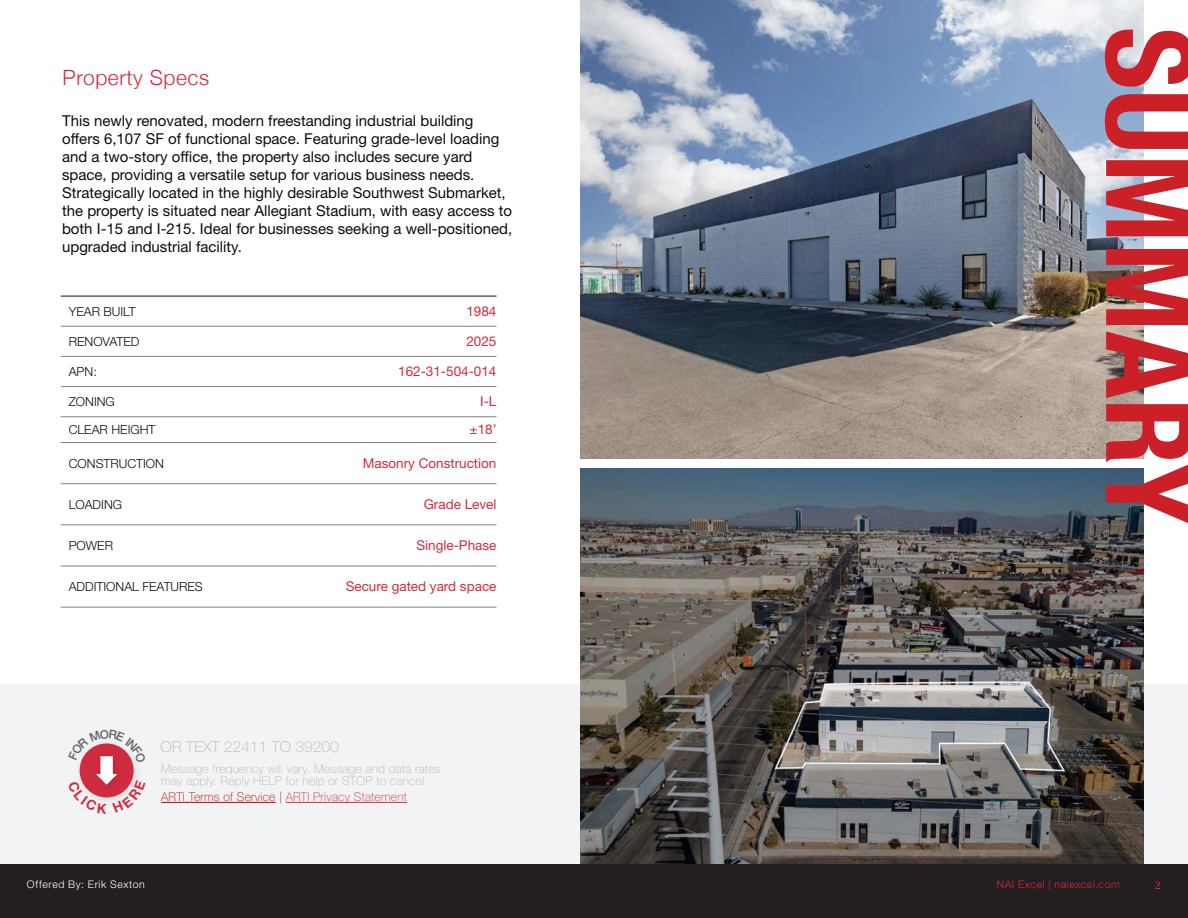
<style>
.page{position:relative;width:1188px;height:918px;background:#fff}
.page>*{position:absolute;margin:0;border:0;box-sizing:border-box;transform-origin:0 0}
.Extra_Large_Header{font:700 condensed 120px "Helvetica Neue";color:#cb2027}
.Small_Header{font:300 21px "Helvetica Neue";letter-spacing:.025em;color:#d02c40}
.Bulleted_List{font:15px/18px "Helvetica Neue LT Std";color:#110a0c}
.t1{font:100 15px "Helvetica Neue LT Std";letter-spacing:.02em;color:#b5b6b8}
.Table_Red{font:13.5px "Helvetica Neue LT Std";color:#d02c40}
.TABLE_RED_BOLD{font:13.5px "Helvetica Neue LT Std";color:#d02c40}
.Property_Summary_TABLE_BLACK{font:300 12.45px "Helvetica Neue LT Std";color:#110a0c}
.t2{font:100 12px/12px "Helvetica Neue LT Std";letter-spacing:.02em;color:#b5b6b8}
.t3{font:100 12px "Helvetica Neue LT Std";letter-spacing:.02em;color:#d02c40}
.Page_Number{font:300 10.5px "Helvetica Neue LT Std";letter-spacing:.06em;color:#d02c40}
.Phone_Number{font:300 10.5px "Helvetica Neue LT Std";letter-spacing:.06em;color:#fff}
.Phone_Number-2{font:10.5px "Centennial LT Std";color:#d02c40}
.s1{color:#bf0000}
</style>
<div class="page">
<div style="left:0;top:684px;width:1188px;height:234px;background:#f2f3f4"></div>
<img style="left:580px;top:0;width:564px;height:459px">
<img style="left:580px;top:469px;width:564px;height:396px">
<div style="left:0;top:865px;width:1188px;height:53px;background:#231f20"></div>
<hr style="left:61px;top:326px;width:152px;height:1px;background:#838283">
<hr style="left:213px;top:326px;width:283px;height:1px;background:#838283">
<hr style="left:61px;top:356px;width:152px;height:1px;background:#838283">
<hr style="left:213px;top:356px;width:283px;height:1px;background:#838283">
<hr style="left:61px;top:386px;width:152px;height:1px;background:#838283">
<hr style="left:213px;top:386px;width:283px;height:1px;background:#838283">
<hr style="left:61px;top:416px;width:152px;height:1px;background:#838283">
<hr style="left:213px;top:416px;width:283px;height:1px;background:#838283">
<hr style="left:61px;top:442px;width:152px;height:1px;background:#838283">
<hr style="left:213px;top:442px;width:283px;height:1px;background:#838283">
<hr style="left:61px;top:483px;width:152px;height:1px;background:#838283">
<hr style="left:213px;top:483px;width:283px;height:1px;background:#838283">
<hr style="left:61px;top:524px;width:152px;height:1px;background:#838283">
<hr style="left:213px;top:524px;width:283px;height:1px;background:#838283">
<hr style="left:61px;top:566px;width:152px;height:1px;background:#838283">
<hr style="left:213px;top:566px;width:283px;height:1px;background:#838283">
<hr style="left:61px;top:607px;width:152px;height:1px;background:#838283">
<hr style="left:213px;top:607px;width:283px;height:1px;background:#838283">
<hr style="left:61px;top:296px;width:152px;height:1px;background:#110a0c">
<hr style="left:213px;top:296px;width:283px;height:1px;background:#110a0c">
<hr style="left:161px;top:802px;width:115px;height:1px;background:#bf0000">
<hr style="left:286px;top:802px;width:121px;height:1px;background:#d02c40">
<svg style="left:79px;top:743px;width:57px;height:57px"></svg>
<p class="Small_Header" style="left:63px;top:60px;width:148px">Property Specs</p>
<p class="Bulleted_List" style="left:62px;top:112px;width:452px">This newly renovated, modern freestanding industrial building offers 6,107 SF of functional space. Featuring grade-level loading and a two-story office, the property also includes secure yard space, providing a versatile setup for various business needs.<br>Strategically located in the highly desirable Southwest Submarket, the property is situated near Allegiant Stadium, with easy access to both I-15 and I-215. Ideal for businesses seeking a well-positioned, upgraded industrial facility.</p>
<p class="Property_Summary_TABLE_BLACK" style="left:69px;top:304px;width:69px">YEAR BUILT</p>
<p class="TABLE_RED_BOLD" style="left:466px;top:303px;width:32px">1984</p>
<p class="Property_Summary_TABLE_BLACK" style="left:69px;top:334px;width:72px">RENOVATED</p>
<p class="TABLE_RED_BOLD" style="left:466px;top:333px;width:32px">2025</p>
<p class="Property_Summary_TABLE_BLACK" style="left:69px;top:364px;width:30px">APN:</p>
<p class="TABLE_RED_BOLD" style="left:398px;top:363px;width:100px">162-31-504-014</p>
<p class="Property_Summary_TABLE_BLACK" style="left:69px;top:394px;width:48px">ZONING</p>
<p class="Table_Red" style="left:480px;top:394px;width:18px">I-L</p>
<p class="Property_Summary_TABLE_BLACK" style="left:69px;top:422px;width:88px">CLEAR HEIGHT</p>
<p class="Table_Red" style="left:470px;top:422px;width:28px">±18’</p>
<p class="Property_Summary_TABLE_BLACK" style="left:69px;top:456px;width:97px">CONSTRUCTION</p>
<p class="Table_Red" style="left:363px;top:455px;width:135px">Masonry Construction</p>
<p class="Property_Summary_TABLE_BLACK" style="left:69px;top:497px;width:55px">LOADING</p>
<p class="Table_Red" style="left:424px;top:496px;width:74px">Grade Level</p>
<p class="Property_Summary_TABLE_BLACK" style="left:69px;top:538px;width:46px">POWER</p>
<p class="Table_Red" style="left:417px;top:537px;width:82px">Single-Phase</p>
<p class="Property_Summary_TABLE_BLACK" style="left:69px;top:579px;width:136px">ADDITIONAL FEATURES</p>
<p class="Table_Red" style="left:346px;top:579px;width:152px">Secure gated yard space</p>
<p class="t1" style="left:161px;top:738px;width:180px">OR TEXT 22411 TO 39200</p>
<p class="t2" style="left:161px;top:762px;width:281px">Message frequency will vary. Message and data rates may apply. Reply HELP for help or STOP to cancel.</p>
<p class="t3" style="left:161px;top:790px;width:247px"><span class="s1">ARTI Terms of Service |</span> ARTI Privacy Statement</p>
<p class="Extra_Large_Header" style="left:1249px;top:27px;width:500px;rotate:90deg">SUMMARY</p>
<p class="Phone_Number" style="left:27px;top:878px;width:119px">Offered By: Erik Sexton</p>
<p class="Page_Number" style="left:997px;top:878px;width:125px">NAI Excel | naiexcel.com</p>
<p class="Phone_Number-2" style="left:1155px;top:879px;width:8px">2</p>
</div>
